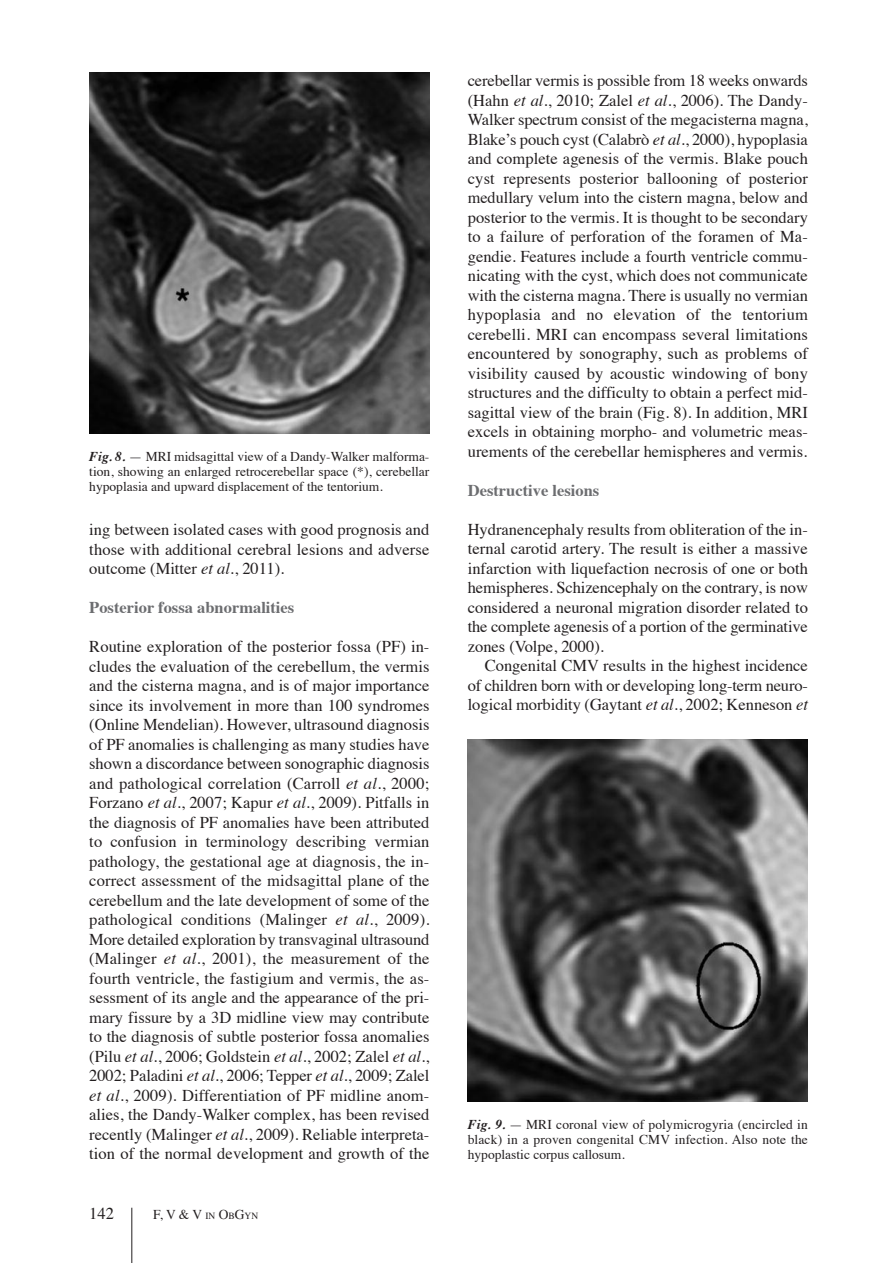
<style>
.page{position:relative;width:893px;height:1263px;background:#fff}
.page>*{position:absolute;margin:0;border:0;box-sizing:border-box;transform-origin:0 0}
.t1{font:16.5px/19.5px "Times";color:#231f20;text-align:justify}
.t2{font:700 16.5px "Times";color:#6c6d70}
.t3{font:13.5px/15px "Times";color:#231f20;text-align:justify}
.s1{font-weight:700;font-style:italic}
.s2{font-style:italic}
.s3{font-size:9.45px}
</style>
<div class="page">
<hr style="left:131px;top:1208px;width:1px;height:55px;background:#231f20">
<img style="left:89px;top:72px;width:340px;height:362px">
<img style="left:468px;top:740px;width:340px;height:361px">
<p class="t3" style="left:89px;top:450px;width:342px"><span class="s1">Fig. 8.</span> — MRI midsagittal view of a Dandy-Walker malforma&shy;tion, showing an enlarged retrocerebellar space (*), cerebellar hypoplasia and upward displacement of the tentorium.</p>
<p class="t1" style="left:89px;top:521px;width:342px">ing between isolated cases with good prognosis and those with additional cerebral lesions and adverse outcome (Mitter <span class="s2">et al.</span>, 2011).</p>
<p class="t2" style="left:89px;top:601px;width:207px">Posterior fossa abnormalities</p>
<p class="t1" style="left:89px;top:638px;width:342px">Routine exploration of the posterior fossa (PF) in&shy;cludes the evaluation of the cerebellum, the vermis and the cisterna magna, and is of major importance since its involvement in more than 100 syndromes (Online Mendelian). However, ultrasound diagnosis of PF anomalies is challenging as many studies have shown a discordance between sonographic diagnosis and pathological correlation (carroll <span class="s2">et al.</span>, 2000; Forzano <span class="s2">et al.</span>, 2007; Kapur <span class="s2">et al.</span>, 2009). Pitfalls in the diagnosis of PF anomalies have been attributed to confusion in terminology describing vermian pathology, the gestational age at diagnosis, the in&shy;correct assessment of the midsagittal plane of the cerebellum and the late development of some of the pathological conditions (Malinger <span class="s2">et al.</span>, 2009).<br>More detailed exploration by transvaginal ultrasound (Malinger <span class="s2">et al.</span>, 2001), the measurement of the fourth ventricle, the fastigium and vermis, the as&shy;sessment of its angle and the appearance of the pri&shy;mary fissure by a 3D midline view may contribute to the diagnosis of subtle posterior fossa anomalies (Pilu <span class="s2">et al.</span>, 2006; Goldstein <span class="s2">et al.</span>, 2002; Zalel <span class="s2">et al.</span>, 2002; Paladini <span class="s2">et al.</span>, 2006; Tepper <span class="s2">et al.</span>, 2009; Zalel <span class="s2">et al.</span>, 2009). Differentiation of PF midline anom&shy;alies, the Dandy-Walker complex, has been revised recently (Malinger <span class="s2">et al.</span>, 2009). Reliable interpreta&shy;tion of the normal development and growth of the</p>
<p class="t1" style="left:89px;top:1205px;width:26px">142</p>
<p class="t3" style="left:153px;top:1208px;width:107px">F, V &amp; V <span class="s3">In</span> O<span class="s3">b</span>G<span class="s3">yn</span></p>
<p class="t1" style="left:468px;top:72px;width:342px">cerebellar vermis is possible from 18 weeks onwards (Hahn <span class="s2">et al.</span>, 2010; Zalel <span class="s2">et al.</span>, 2006). The Dandy-Walker spectrum consist of the megacisterna magna, blake’s pouch cyst (calabrò <span class="s2">et al.</span>, 2000), hypoplasia and complete agenesis of the vermis. blake pouch cyst represents posterior ballooning of posterior medullary velum into the cistern magna, below and posterior to the vermis. It is thought to be secondary to a failure of perforation of the foramen of Ma&shy;gendie. Features include a fourth ventricle commu&shy;nicating with the cyst, which does not communicate with the cisterna magna. There is usually no vermian hypoplasia and no elevation of the tentorium cerebelli. MRI can encompass several limitations encountered by sonography, such as problems of visibility caused by acoustic windowing of bony structures and the difficulty to obtain a perfect mid&shy;sagittal view of the brain (Fig. 8). In addition, MRI excels in obtaining morpho- and volumetric meas&shy;urements of the cerebellar hemispheres and vermis.</p>
<p class="t2" style="left:468px;top:483px;width:133px">Destructive lesions</p>
<p class="t1" style="left:468px;top:521px;width:342px">Hydranencephaly results from obliteration of the in&shy;ternal carotid artery. The result is either a massive infarction with liquefaction necrosis of one or both hemispheres. Schizencephaly on the contrary, is now considered a neuronal migration disorder related to the complete agenesis of a portion of the germinative zones (Volpe, 2000).</p>
<p class="t1" style="left:468px;top:657px;width:342px;text-indent:17px">congenital cMV results in the highest incidence of children born with or developing long-term neuro&shy;logical morbidity (Gaytant <span class="s2">et al.</span>, 2002; Kenneson <span class="s2">et</span></p>
<p class="t3" style="left:468px;top:1118px;width:342px"><span class="s1">Fig. 9.</span> — MRI coronal view of polymicrogyria (encircled in black) in a proven congenital cMV infection. also note the hypoplastic corpus callosum.</p>
</div>
